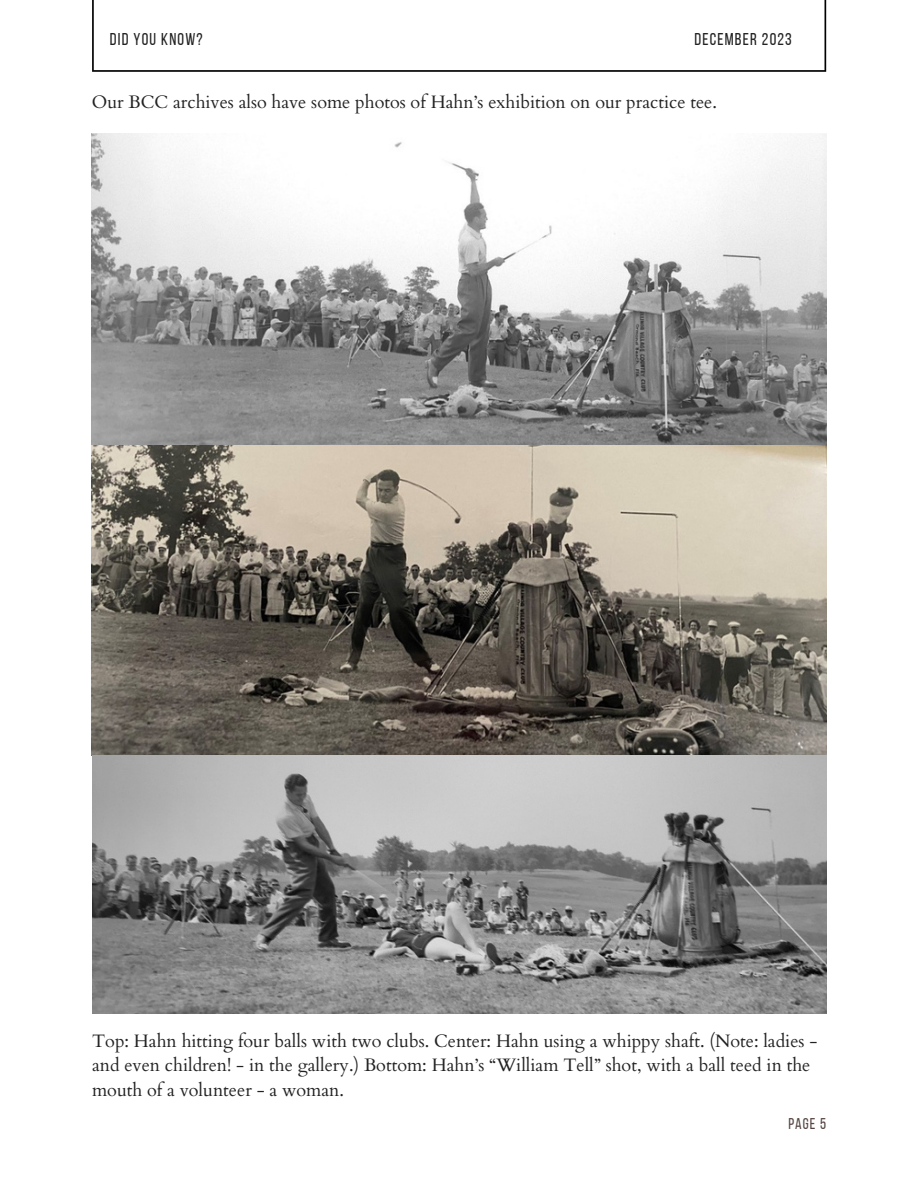
<style>
.page{position:relative;width:918px;height:1188px;background:#fff}
.page>*{position:absolute;margin:0;border:0;box-sizing:border-box;transform-origin:0 0}
.t1{font:18px/24.8px "Cardo";color:#222}
.t2{font:17.1px "Bebas Neue";letter-spacing:.07em;color:#222}
.t3{font:15.6px "Bebas Neue";color:#544441}
</style>
<div class="page">
<img style="left:92px;top:133px;width:735px;height:881px">
<p class="t2" style="left:110px;top:32px;width:94px">DID YOU KNOW?</p>
<p class="t2" style="left:695px;top:32px;width:99px">DECEMBER 2023</p>
<p class="t1" style="left:92px;top:90px;width:627px">Our BCC archives also have some photos of Hahn’s exhibition on our practice tee.</p>
<p class="t1" style="left:92px;top:1029px;width:727px">Top: Hahn hitting four balls with two clubs. Center: Hahn using a whippy shaft. (Note: ladies - and even children! - in the gallery.) Bottom: Hahn’s “William Tell” shot, with a ball teed in the mouth of a volunteer - a woman.</p>
<p class="t3" style="left:788px;top:1117px;width:39px">PAGE 5</p>
</div>
